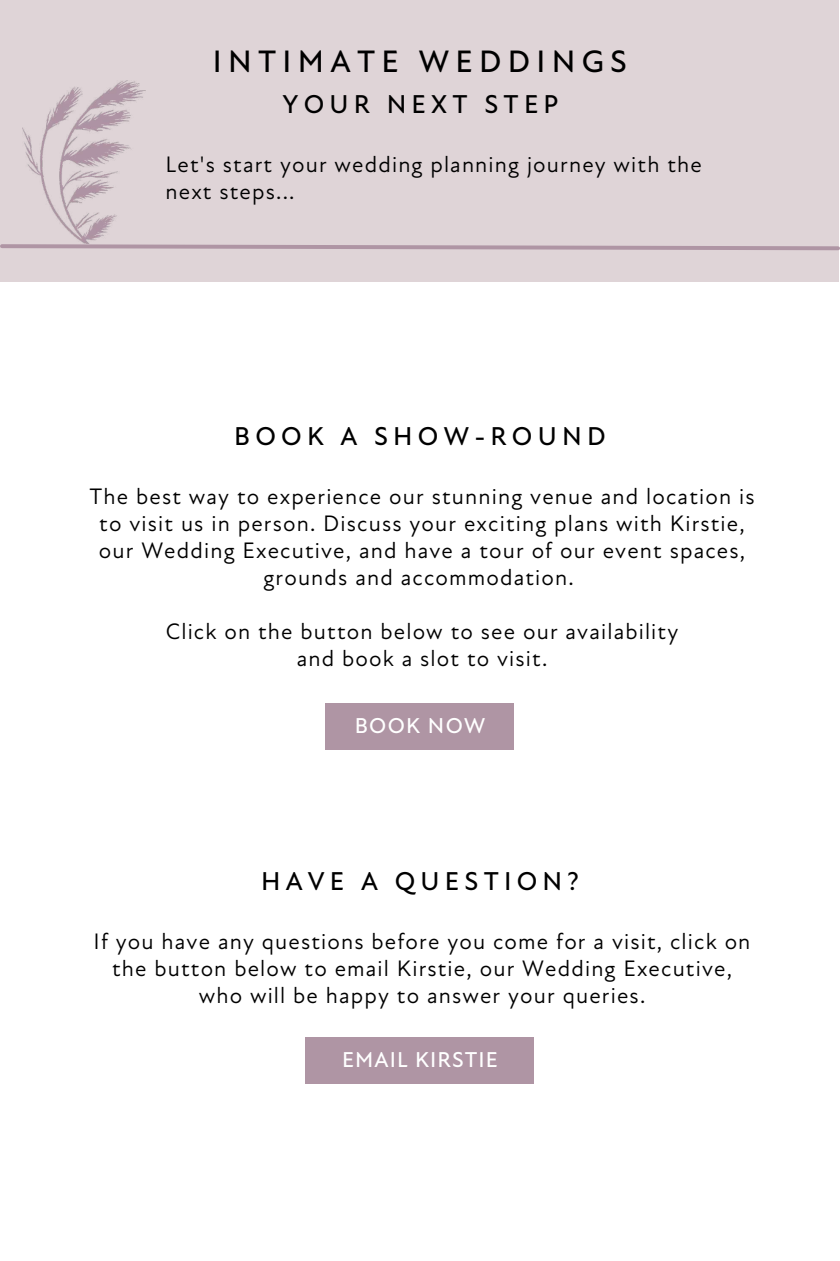
<style>
.page{position:relative;width:840px;height:1261px;background:#fff}
.page>*{position:absolute;margin:0;border:0;box-sizing:border-box;transform-origin:0 0}
.t1{font:500 31.5px "Atten New";letter-spacing:.2em;color:#000}
.t2{font:500 26.25px "Atten New";letter-spacing:.2em;color:#000}
.t3{font:22.75px/26.9px "Atten New";letter-spacing:.05em;color:#000;text-align:center}
.t4{font:500 21.88px "Atten New";letter-spacing:.05em;color:#fff}
</style>
<div class="page">
<div style="left:0;top:0;width:839px;height:281px;background:#dfd4d7"></div>
<svg style="left:0;top:244px;width:840px;height:7px"></svg>
<img style="left:22px;top:80px;width:124px;height:164px">
<div style="left:325px;top:703px;width:189px;height:46px;background:#af95a4"></div>
<div style="left:305px;top:1037px;width:229px;height:45px;background:#af95a4"></div>
<h1 class="t1" style="left:213px;top:43px;width:416px">INTIMATE WEDDINGS</h1>
<p class="t2" style="left:283px;top:88px;width:278px">YOUR NEXT STEP</p>
<p class="t3" style="left:166px;top:151px;width:538px;text-align:left">Let's start your wedding planning journey with the next steps...</p>
<p class="t2" style="left:234px;top:421px;width:373px">BOOK A SHOW-ROUND</p>
<p class="t3" style="left:89px;top:483px;width:667px">The best way to experience our stunning venue and location is to visit us in person. Discuss your exciting plans with Kirstie, our Wedding Executive, and have a tour of our event spaces, grounds and accommodation.</p>
<p class="t3" style="left:166px;top:618px;width:514px">Click on the button below to see our availability and book a slot to visit.</p>
<p class="t4" style="left:355px;top:712px;width:132px">BOOK NOW</p>
<p class="t2" style="left:261px;top:865px;width:320px">HAVE A QUESTION?</p>
<p class="t3" style="left:94px;top:927px;width:658px">If you have any questions before you come for a visit, click on the button below to email Kirstie, our Wedding Executive, who will be happy to answer your queries.</p>
<p class="t4" style="left:342px;top:1046px;width:157px">EMAIL KIRSTIE</p>
</div>
